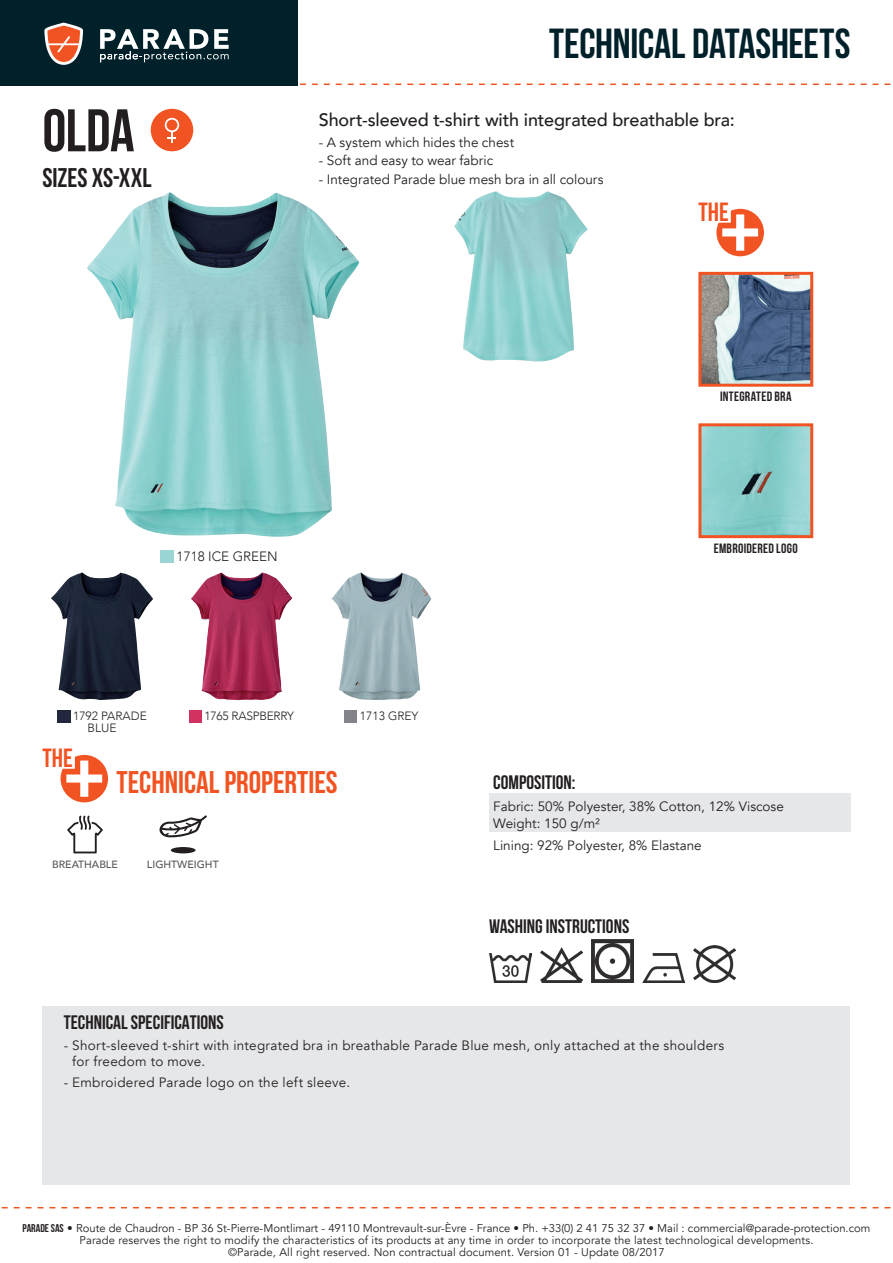
<style>
.page{position:relative;width:893px;height:1263px;background:#fff}
.page>*{position:absolute;margin:0;border:0;box-sizing:border-box;transform-origin:0 0}
.t1{font:700 60px "Bebas Neue";color:#231f20}
.t2{font:700 42px "Bebas Neue";letter-spacing:-.005em;color:#00202a}
.t3{font:700 31.35px "Bebas Neue";color:#f15422}
.t4{font:700 27px "Bebas Neue";color:#231f20}
.t5{font:700 26.4px "Bebas Neue";color:#f15422}
.t6{font:700 19.5px "Bebas Neue";color:#231f20}
.t7{font:500 18px "Avenir";color:#231f20}
.t8{font:13.5px/16.2px "Avenir";letter-spacing:.01em;color:#231f20}
.t9{font:700 13.5px "Bebas Neue";letter-spacing:.02em;color:#231f20}
.t10{font:300 13.5px "Avenir";color:#231f20}
.t11{font:300 12px/12px "Avenir";color:#231f20}
.t12{font:11.25px/12px "Avenir";letter-spacing:.01em;color:#231f20;text-align:center}
.t13{font:500 10.5px "Avenir";color:#57585a}
.s1{font-family:"Bebas Neue";font-weight:700}
</style>
<div class="page">
<svg style="left:1px;top:1207px;width:890px;height:1px"></svg>
<svg style="left:300px;top:84px;width:591px;height:1px"></svg>
<div style="left:0;top:0;width:298px;height:85px;background:#00202a"></div>
<svg style="left:44px;top:23px;width:39px;height:42px"></svg>
<svg style="left:100px;top:29px;width:129px;height:33px"></svg>
<img style="left:702px;top:276px;width:107px;height:107px">
<div style="left:698px;top:272px;width:115px;height:115px;border:3px solid #f15422"></div>
<img style="left:702px;top:427px;width:107px;height:107px">
<div style="left:698px;top:423px;width:115px;height:115px;border:3px solid #f15422"></div>
<img style="left:87px;top:192px;width:273px;height:345px">
<img style="left:454px;top:191px;width:134px;height:170px">
<svg style="left:160px;top:550px;width:13px;height:13px"></svg>
<img style="left:51px;top:572px;width:102px;height:128px">
<img style="left:191px;top:572px;width:102px;height:128px">
<svg style="left:57px;top:710px;width:13px;height:13px"></svg>
<svg style="left:189px;top:710px;width:13px;height:13px"></svg>
<svg style="left:344px;top:710px;width:13px;height:13px"></svg>
<img style="left:331px;top:572px;width:101px;height:128px">
<svg style="left:67px;top:815px;width:36px;height:38px"></svg>
<svg style="left:159px;top:815px;width:48px;height:22px"></svg>
<div style="left:171px;top:847px;width:25px;height:6px;background:#231f20;border-radius:50%"></div>
<div style="left:489px;top:793px;width:361px;height:39px;background:#e6e7e9"></div>
<img style="left:489px;top:954px;width:42px;height:28px">
<img style="left:540px;top:947px;width:43px;height:35px">
<img style="left:591px;top:940px;width:42px;height:42px">
<img style="left:642px;top:954px;width:43px;height:28px">
<img style="left:693px;top:946px;width:43px;height:36px">
<div style="left:43px;top:1006px;width:807px;height:178px;background:#e6e7e9"></div>
<div style="left:151px;top:109px;width:42px;height:42px;background:#f15422;border-radius:50%"></div>
<svg style="left:165px;top:118px;width:14px;height:24px"></svg>
<svg style="left:61px;top:755px;width:47px;height:47px"></svg>
<svg style="left:716px;top:209px;width:48px;height:47px"></svg>
<h1 class="t1" style="left:43px;top:98px;width:93px">OLDA</h1>
<h3 class="t4" style="left:43px;top:163px;width:111px">SIZES XS-XXL</h3>
<h2 class="t2" style="left:549px;top:21px;width:303px">TECHNICAL DATASHEETS</h2>
<h3 class="t7" style="left:319px;top:104px;width:417px">Short-sleeved t-shirt with integrated breathable bra:</h3>
<p class="t8" style="left:319px;top:134px;width:197px">- A system which hides the chest</p>
<p class="t8" style="left:319px;top:153px;width:176px">- Soft and easy to wear fabric</p>
<p class="t8" style="left:319px;top:171px;width:286px">- Integrated Parade blue mesh bra in all colours</p>
<h3 class="t5" style="left:698px;top:197px;width:32px">THE</h3>
<p class="t10" style="left:177px;top:548px;width:103px">1718 ICE GREEN</p>
<p class="t9" style="left:720px;top:389px;width:73px">INTEGRATED BRA</p>
<p class="t9" style="left:714px;top:540px;width:85px">EMBROIDERED LOGO</p>
<p class="t11" style="left:88px;top:709px;width:61px;text-indent:-14px">1792 PARADE<br>BLUE</p>
<p class="t11" style="left:205px;top:709px;width:70px">1765 RASPBERRY</p>
<p class="t11" style="left:360px;top:709px;width:60px">1713 GREY</p>
<h3 class="t5" style="left:43px;top:743px;width:32px">THE</h3>
<h3 class="t3" style="left:117px;top:765px;width:223px">TECHNICAL PROPERTIES</h3>
<p class="t13" style="left:52px;top:855px;width:67px">Breathable</p>
<p class="t13" style="left:147px;top:855px;width:73px">Lightweight</p>
<h3 class="t6" style="left:493px;top:772px;width:84px">COMPOSITION:</h3>
<p class="t8" style="left:493px;top:799px;width:292px">Fabric: 50% Polyester, 38% Cotton, 12% Viscose<br>Weight: 150 g/m²</p>
<p class="t8" style="left:493px;top:837px;width:210px">Lining: 92% Polyester, 8% Elastane</p>
<h3 class="t6" style="left:489px;top:916px;width:141px">WASHING INSTRUCTIONS</h3>
<h3 class="t6" style="left:64px;top:1011px;width:161px">TECHNICAL SPECIFICATIONS</h3>
<p class="t8" style="left:72px;top:1037px;width:653px;text-indent:-9px">- Short-sleeved t-shirt with integrated bra in breathable Parade Blue mesh, only attached at the shoulders for freedom to move.</p>
<p class="t8" style="left:64px;top:1074px;width:288px">- Embroidered Parade logo on the left sleeve.</p>
<p class="t12" style="left:23px;top:1222px;width:849px"><span class="s1">PARADE SAS</span> • Route de Chaudron - BP 36 St-Pierre-Montlimart - 49110 Montrevault-sur-Èvre - France • Ph. +33(0) 2 41 75 32 37 • Mail : commercial@parade-protection.com<br>Parade reserves the right to modify the characteristics of its products at any time in order to incorporate the latest technological developments.<br>©Parade, All right reserved. Non contractual document. Version 01 - Update 08/2017</p>
</div>
